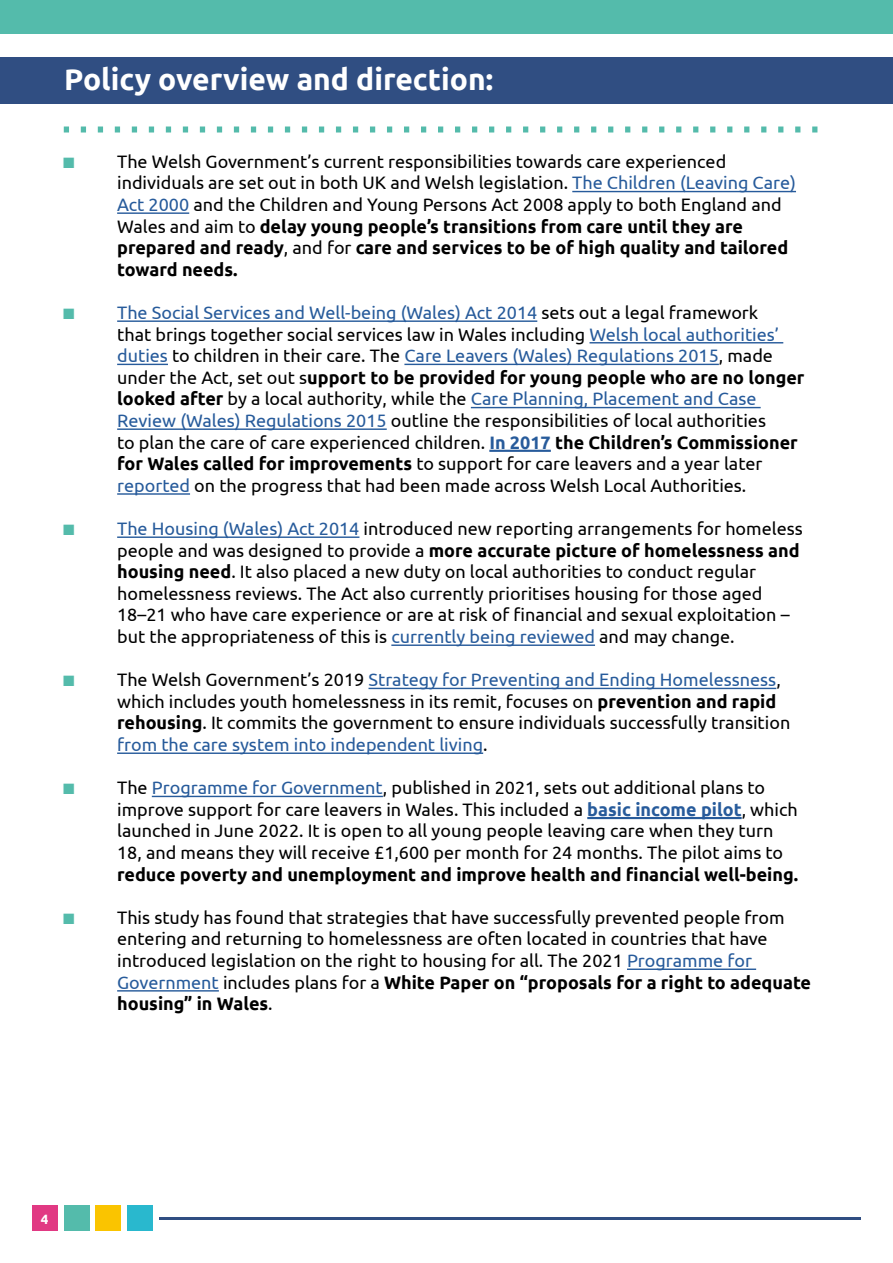
<style>
.page{position:relative;width:893px;height:1263px;background:#fff}
.page>*{position:absolute;margin:0;border:0;box-sizing:border-box;transform-origin:0 0}
.t1{font:700 30px "Ubuntu";color:#fff}
.t2{font:18px/21.6px "Ubuntu";color:#000}
.t3{font:700 18px "Ubuntu";color:#000}
.t4{font:700 13.5px "Ubuntu";color:#fff}
.s1{color:#54bbab}
.s2{color:#275b9b}
.s3{font-weight:700}
.s4{font-weight:700;color:#275b9b}
</style>
<div class="page">
<div style="left:64px;top:1205px;width:25px;height:26px;background:#54bbab"></div>
<div style="left:32px;top:1205px;width:25px;height:26px;background:#e13983"></div>
<div style="left:96px;top:1205px;width:25px;height:26px;background:#fac400"></div>
<div style="left:128px;top:1205px;width:25px;height:26px;background:#29b8ce"></div>
<hr style="left:159px;top:1217px;width:702px;height:2px;background:#304e82">
<div style="left:0;top:0;width:893px;height:34px;background:#54bbab"></div>
<hr style="left:572px;top:191px;width:224px;height:1px;background:#275b9b">
<hr style="left:117px;top:212px;width:72px;height:2px;background:#275b9b">
<hr style="left:117px;top:320px;width:420px;height:2px;background:#275b9b">
<hr style="left:589px;top:342px;width:194px;height:1px;background:#275b9b">
<hr style="left:117px;top:364px;width:51px;height:1px;background:#275b9b">
<hr style="left:404px;top:364px;width:315px;height:1px;background:#275b9b">
<hr style="left:471px;top:407px;width:290px;height:1px;background:#275b9b">
<hr style="left:117px;top:428px;width:270px;height:2px;background:#275b9b">
<hr style="left:489px;top:450px;width:62px;height:2px;background:#275b9b">
<hr style="left:117px;top:493px;width:73px;height:2px;background:#275b9b">
<hr style="left:117px;top:536px;width:242px;height:2px;background:#275b9b">
<hr style="left:391px;top:644px;width:204px;height:2px;background:#275b9b">
<hr style="left:368px;top:688px;width:408px;height:1px;background:#275b9b">
<hr style="left:117px;top:752px;width:366px;height:2px;background:#275b9b">
<hr style="left:152px;top:796px;width:231px;height:1px;background:#275b9b">
<hr style="left:587px;top:817px;width:155px;height:2px;background:#275b9b">
<hr style="left:627px;top:968px;width:129px;height:2px;background:#275b9b">
<hr style="left:117px;top:990px;width:102px;height:1px;background:#275b9b">
<div style="left:0;top:57px;width:893px;height:47px;background:#304e82"></div>
<svg style="left:64px;top:126px;width:754px;height:6px"></svg>
<h1 class="t1" style="left:64px;top:61px;width:430px">Policy overview and direction:</h1>
<p class="t2" style="left:117px;top:150px;width:680px;text-indent:-54px"><span class="s1">■</span> The Welsh Government’s current responsibilities towards care experienced individuals are set out in both UK and Welsh legislation. <span class="s2">The Children (Leaving Care)<br>Act 2000</span> and the Children and Young Persons Act 2008 apply to both England and Wales and aim to <span class="s3">delay young people’s transitions from care until they are prepared and ready</span>, and for <span class="s3">care and services to be of high quality and tailored toward needs.</span></p>
<p class="t2" style="left:117px;top:301px;width:689px;text-indent:-54px"><span class="s1">■</span> <span class="s2">The Social Services and Well-being (Wales) Act 2014</span> sets out a legal framework<br>that brings together social services law in Wales including <span class="s2">Welsh local authorities’ duties</span> to children in their care. The <span class="s2">Care Leavers (Wales) Regulations 2015</span>, made under the Act, set out s<span class="s3">upport to be provided for young people who are no longer looked after</span> by a local authority, while the <span class="s2">Care Planning, Placement and Case Review (Wales) Regulations 2015</span> outline the responsibilities of local authorities<br>to plan the care of care experienced children. <span class="s4">In 2017</span> <span class="s3">the Children’s Commissioner for Wales called for improvements</span> to support for care leavers and a year later <span class="s2">reported</span> on the progress that had been made across Welsh Local Authorities.</p>
<p class="t2" style="left:117px;top:517px;width:687px;text-indent:-54px"><span class="s1">■</span> <span class="s2">The Housing (Wales) Act 2014</span> introduced new reporting arrangements for homeless people and was designed to provide a <span class="s3">more accurate picture of homelessness and housing need</span>. It also placed a new duty on local authorities to conduct regular homelessness reviews. The Act also currently prioritises housing for those aged 18–21 who have care experience or are at risk of financial and sexual exploitation – but the appropriateness of this is <span class="s2">currently being reviewed</span> and may change.</p>
<p class="t2" style="left:117px;top:668px;width:675px;text-indent:-54px"><span class="s1">■</span> The Welsh Government’s 2019 <span class="s2">Strategy for Preventing and Ending Homelessness</span>, which includes youth homelessness in its remit, focuses on <span class="s3">prevention and rapid rehousing</span>. It commits the government to ensure individuals successfully transition <span class="s2">from the care system into independent living</span>.</p>
<p class="t2" style="left:117px;top:776px;width:682px;text-indent:-54px"><span class="s1">■</span> The <span class="s2">Programme for Government</span>, published in 2021, sets out additional plans to improve support for care leavers in Wales. This included a <span class="s4">basic income pilot</span>, which launched in June 2022. It is open to all young people leaving care when they turn 18, and means they will receive £1,600 per month for 24 months. The pilot aims to</p>
<p class="t3" style="left:117px;top:863px;width:683px">reduce poverty and unemployment and improve health and financial well-being.</p>
<p class="t2" style="left:117px;top:906px;width:695px;text-indent:-54px"><span class="s1">■</span> This study has found that strategies that have successfully prevented people from entering and returning to homelessness are often located in countries that have introduced legislation on the right to housing for all. The 2021 <span class="s2">Programme for Government</span> includes plans for a <span class="s3">White Paper on “proposals for a right to adequate housing” in Wales</span>.</p>
<p class="t4" style="left:41px;top:1210px;width:9px">4</p>
</div>
